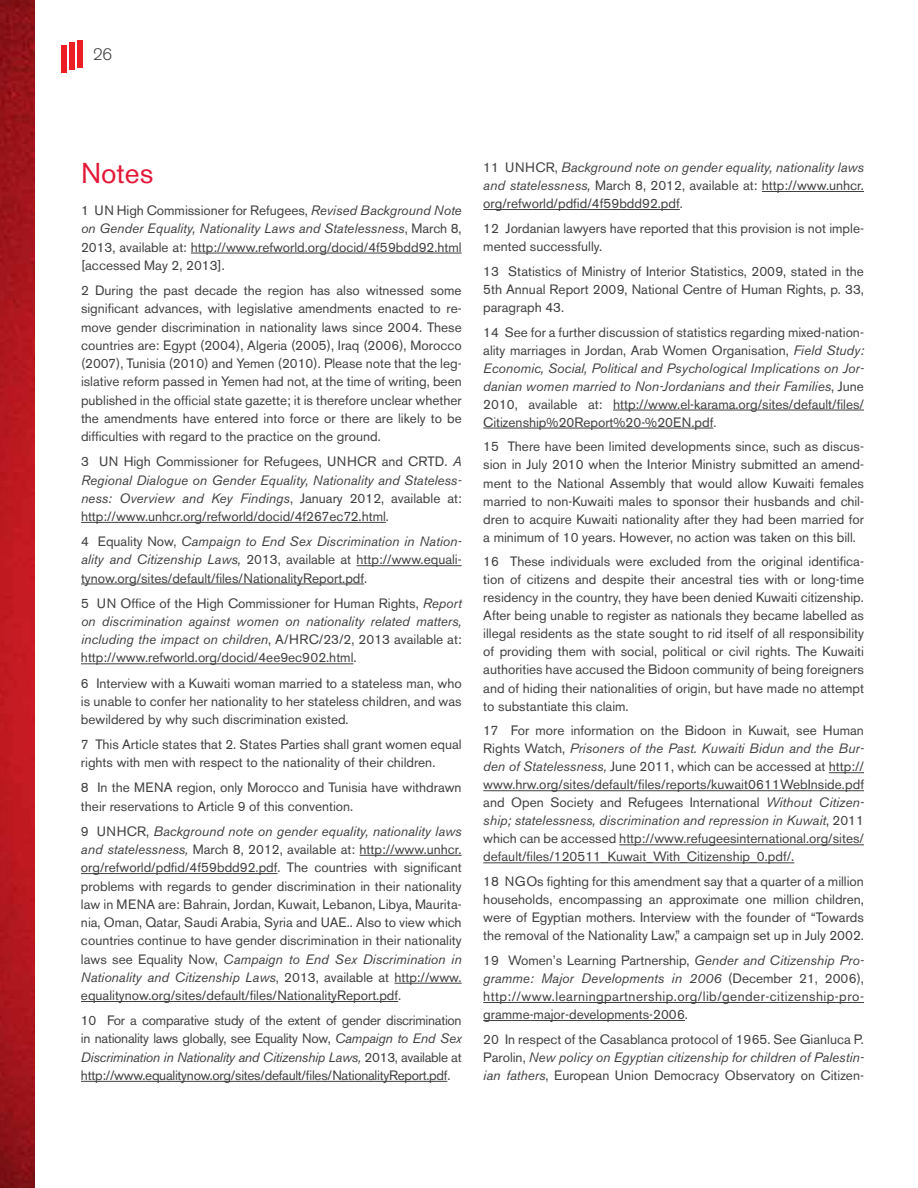
<style>
.page{position:relative;width:918px;height:1188px;background:#fff}
.page>*{position:absolute;margin:0;border:0;box-sizing:border-box;transform-origin:0 0}
.t1{font:28.5px "Akzidenz Grotesk BE";color:#e31837}
.t2{font:300 16.5px "Akzidenz Grotesk BE";color:#414042}
.t3{font:13.5px/18px "Akzidenz Grotesk BE";color:#414042;text-align:justify}
.s1{font-style:italic}
</style>
<div class="page">
<img style="left:0;top:0;width:34px;height:1188px">
<div style="left:69px;top:42px;width:6px;height:28px;background:#ed1d24"></div>
<div style="left:62px;top:45px;width:5px;height:28px;background:#ed1d24"></div>
<div style="left:77px;top:40px;width:6px;height:28px;background:#ed1d24"></div>
<hr style="left:191px;top:253px;width:271px;height:1px;background:#414042">
<hr style="left:81px;top:522px;width:305px;height:1px;background:#414042">
<hr style="left:357px;top:565px;width:105px;height:1px;background:#414042">
<hr style="left:81px;top:584px;width:283px;height:1px;background:#414042">
<hr style="left:81px;top:663px;width:273px;height:1px;background:#414042">
<hr style="left:360px;top:855px;width:102px;height:1px;background:#414042">
<hr style="left:81px;top:873px;width:197px;height:1px;background:#414042">
<hr style="left:394px;top:983px;width:68px;height:1px;background:#414042">
<hr style="left:81px;top:1001px;width:317px;height:1px;background:#414042">
<hr style="left:81px;top:1081px;width:366px;height:1px;background:#414042">
<hr style="left:762px;top:191px;width:102px;height:1px;background:#414042">
<hr style="left:483px;top:209px;width:197px;height:1px;background:#414042">
<hr style="left:613px;top:410px;width:251px;height:1px;background:#414042">
<hr style="left:483px;top:428px;width:230px;height:1px;background:#414042">
<hr style="left:829px;top:772px;width:35px;height:1px;background:#414042">
<hr style="left:483px;top:790px;width:381px;height:1px;background:#414042">
<hr style="left:619px;top:844px;width:245px;height:1px;background:#414042">
<hr style="left:483px;top:862px;width:311px;height:1px;background:#414042">
<hr style="left:483px;top:1002px;width:381px;height:1px;background:#414042">
<hr style="left:483px;top:1020px;width:202px;height:1px;background:#414042">
<p class="t2" style="left:93px;top:45px;width:21px">26</p>
<p class="t1" style="left:81px;top:156px;width:74px">Notes</p>
<p class="t3" style="left:81px;top:201px;width:382px">1 UN High Commissioner for Refugees, <span class="s1">Revised Background Note on Gender Equality, Nationality Laws and Statelessness</span>, March 8, 2013, available at: http://www.refworld.org/docid/4f59bdd92.html [accessed May 2, 2013].</p>
<p class="t3" style="left:81px;top:281px;width:382px">2 During the past decade the region has also witnessed some significant advances, with legislative amendments enacted to re&shy;move gender discrimination in nationality laws since 2004. These countries are: Egypt (2004), Algeria (2005), Iraq (2006), Morocco (2007), Tunisia (2010) and Yemen (2010). Please note that the leg&shy;islative reform passed in Yemen had not, at the time of writing, been published in the official state gazette; it is therefore unclear whether the amendments have entered into force or there are likely to be difficulties with regard to the practice on the ground.</p>
<p class="t3" style="left:81px;top:452px;width:382px">3 UN High Commissioner for Refugees, UNHCR and CRTD. <span class="s1">A Regional Dialogue on Gender Equality, Nationality and Stateless&shy;ness: Overview and Key Findings</span>, January 2012, available at: http://www.unhcr.org/refworld/docid/4f267ec72.html.</p>
<p class="t3" style="left:81px;top:532px;width:382px">4 Equality Now, <span class="s1">Campaign to End Sex Discrimination in Nation&shy;ality and Citizenship Laws,</span> 2013, available at http://www.equali&shy;tynow.org/sites/default/files/NationalityReport.pdf.</p>
<p class="t3" style="left:81px;top:594px;width:382px">5 UN Office of the High Commissioner for Human Rights, <span class="s1">Report on discrimination against women on nationality related matters, including the impact on children</span>, A/HRC/23/2, 2013 available at: http://www.refworld.org/docid/4ee9ec902.html.</p>
<p class="t3" style="left:81px;top:674px;width:382px">6 Interview with a Kuwaiti woman married to a stateless man, who is unable to confer her nationality to her stateless children, and was bewildered by why such discrimination existed.</p>
<p class="t3" style="left:81px;top:735px;width:382px">7 This Article states that 2. States Parties shall grant women equal rights with men with respect to the nationality of their children.</p>
<p class="t3" style="left:81px;top:779px;width:382px">8 In the MENA region, only Morocco and Tunisia have withdrawn their reservations to Article 9 of this convention.</p>
<p class="t3" style="left:81px;top:822px;width:382px">9 UNHCR, <span class="s1">Background note on gender equality, nationality laws and statelessness,</span> March 8, 2012, available at: http://www.unhcr. org/refworld/pdfid/4f59bdd92.pdf. The countries with significant problems with regards to gender discrimination in their nationality law in MENA are: Bahrain, Jordan, Kuwait, Lebanon, Libya, Maurita&shy;nia, Oman, Qatar, Saudi Arabia, Syria and UAE.. Also to view which countries continue to have gender discrimination in their nationality laws see Equality Now, <span class="s1">Campaign to End Sex Discrimination in Nationality and Citizenship Laws</span>, 2013, available at http://www. equalitynow.org/sites/default/files/NationalityReport.pdf.</p>
<p class="t3" style="left:81px;top:1011px;width:382px">10 For a comparative study of the extent of gender discrimination in nationality laws globally, see Equality Now, <span class="s1">Campaign to End Sex Discrimination in Nationality and Citizenship Laws,</span> 2013, available at http://www.equalitynow.org/sites/default/files/NationalityReport.pdf.</p>
<p class="t3" style="left:483px;top:158px;width:382px">11 UNHCR, <span class="s1">Background note on gender equality, nationality laws and statelessness,</span> March 8, 2012, available at: http://www.unhcr. org/refworld/pdfid/4f59bdd92.pdf.</p>
<p class="t3" style="left:483px;top:219px;width:382px">12 Jordanian lawyers have reported that this provision is not imple&shy;mented successfully.</p>
<p class="t3" style="left:483px;top:262px;width:382px">13 Statistics of Ministry of Interior Statistics, 2009, stated in the 5th Annual Report 2009, National Centre of Human Rights, p. 33, paragraph 43.</p>
<p class="t3" style="left:483px;top:323px;width:382px">14 See for a further discussion of statistics regarding mixed-nation&shy;ality marriages in Jordan, Arab Women Organisation, <span class="s1">Field Study:<br>Economic, Social, Political and Psychological Implications on Jor&shy;danian women married to Non-Jordanians and their Families</span>, June 2010, available at: http://www.el-karama.org/sites/default/files/ Citizenship%20Report%20-%20EN.pdf.</p>
<p class="t3" style="left:483px;top:438px;width:382px">15 There have been limited developments since, such as discus&shy;sion in July 2010 when the Interior Ministry submitted an amend&shy;ment to the National Assembly that would allow Kuwaiti females married to non-Kuwaiti males to sponsor their husbands and chil&shy;dren to acquire Kuwaiti nationality after they had been married for a minimum of 10 years. However, no action was taken on this bill.</p>
<p class="t3" style="left:483px;top:553px;width:382px">16 These individuals were excluded from the original identifica&shy;tion of citizens and despite their ancestral ties with or long-time residency in the country, they have been denied Kuwaiti citizenship.<br>After being unable to register as nationals they became labelled as illegal residents as the state sought to rid itself of all responsibility of providing them with social, political or civil rights. The Kuwaiti authorities have accused the Bidoon community of being foreigners and of hiding their nationalities of origin, but have made no attempt to substantiate this claim.</p>
<p class="t3" style="left:483px;top:722px;width:382px">17 For more information on the Bidoon in Kuwait, see Human Rights Watch, <span class="s1">Prisoners of the Past. Kuwaiti Bidun and the Bur&shy;den of Statelessness,</span> June 2011, which can be accessed at http:// www.hrw.org/sites/default/files/reports/kuwait0611WebInside.pdf and Open Society and Refugees International <span class="s1">Without Citizen&shy;ship; statelessness, discrimination and repression in Kuwait</span>, 2011 which can be accessed http://www.refugeesinternational.org/sites/ default/files/120511_Kuwait_With_Citizenship_0.pdf/.</p>
<p class="t3" style="left:483px;top:873px;width:382px">18 NGOs fighting for this amendment say that a quarter of a million households, encompassing an approximate one million children, were of Egyptian mothers. Interview with the founder of “Towards the removal of the Nationality Law,” a campaign set up in July 2002.</p>
<p class="t3" style="left:483px;top:951px;width:382px">19 Women’s Learning Partnership, <span class="s1">Gender and Citizenship Pro&shy;gramme: Major Developments in 2006</span> (December 21, 2006), http://www.learningpartnership.org/lib/gender-citizenship-pro&shy;gramme-major-developments-2006.</p>
<p class="t3" style="left:483px;top:1030px;width:382px">20 In respect of the Casablanca protocol of 1965. See Gianluca P.<br>Parolin, <span class="s1">New policy on Egyptian citizenship for children of Palestin&shy;ian fathers</span>, European Union Democracy Observatory on Citizen-</p>
</div>
